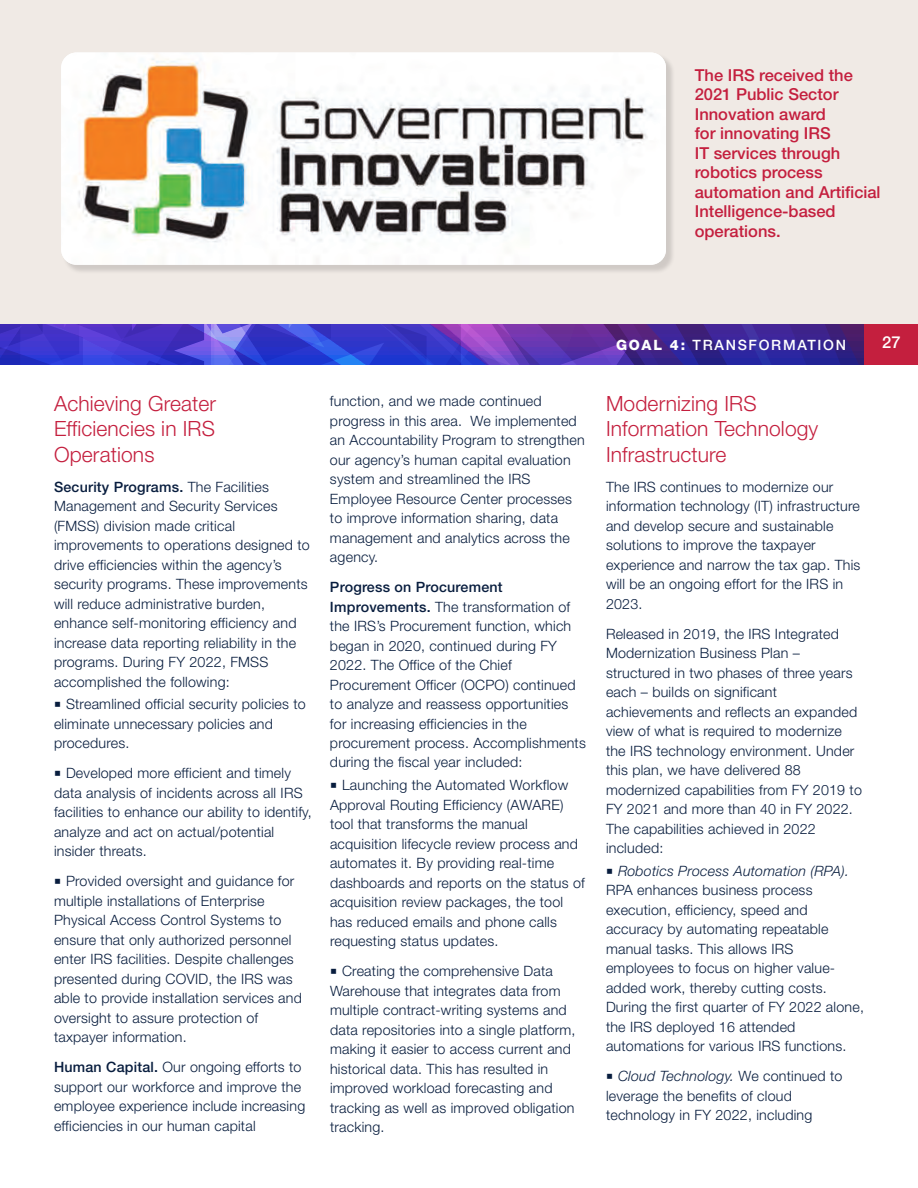
<style>
.page{position:relative;width:918px;height:1188px;background:#fff}
.page>*{position:absolute;margin:0;border:0;box-sizing:border-box;transform-origin:0 0}
.t1{font:300 21px/25.5px "Helvetica Neue LT Std";letter-spacing:.005em;color:#c41f3e;text-align:justify}
.t2{font:500 16.5px/19.5px "Helvetica Neue LT Std";color:#c41f3e}
.t3{font:500 16.5px "Helvetica Neue LT Std";color:#fff}
.t4{font:300 14.25px/19.5px "Helvetica Neue LT Std";letter-spacing:.015em;color:#081d3e}
.t5{font:500 14.25px "Helvetica Neue LT Std";letter-spacing:.12em;color:#fff}
.s1{font-weight:500}
.s2{font-weight:800}
.s3{font-style:italic}
</style>
<div class="page">
<div style="left:0;top:0;width:918px;height:325px;background:#f0eae5"></div>
<svg style="left:0;top:324px;width:864px;height:40px;background:#4636b7"></svg>
<div style="left:864px;top:324px;width:54px;height:40px;background:#c41f3e"></div>
<div style="left:62px;top:54px;width:613px;height:220px;background:#231f20;opacity:.16"></div>
<img style="left:61px;top:52px;width:605px;height:213px">
<p class="t2" style="left:695px;top:65px;width:187px">The IRS received the<br>2021 Public Sector<br>Innovation award<br>for innovating IRS<br>IT services through robotics process automation and Artificial<br>Intelligence-based operations.</p>
<h3 class="t1" style="left:54px;top:390px;width:164px">Achieving Greater Efficiencies in IRS Operations</h3>
<p class="t4" style="left:54px;top:477px;width:257px"><span class="s1">Security Programs.</span> The Facilities Management and Security Services (FMSS) division made critical improvements to operations designed to drive efficiencies within the agency’s security programs. These improvements will reduce administrative burden, enhance self-monitoring efficiency and increase data reporting reliability in the programs. During FY 2022, FMSS accomplished the following:</p>
<p class="t4" style="left:54px;top:694px;width:253px;text-indent:12px">Streamlined official security policies to eliminate unnecessary policies and procedures.</p>
<p class="t4" style="left:54px;top:763px;width:259px;text-indent:12px">Developed more efficient and timely data analysis of incidents across all IRS facilities to enhance our ability to identify, analyze and act on actual/potential insider threats.</p>
<p class="t4" style="left:54px;top:871px;width:249px;text-indent:12px">Provided oversight and guidance for multiple installations of Enterprise Physical Access Control Systems to ensure that only authorized personnel enter IRS facilities. Despite challenges presented during COVID, the IRS was able to provide installation services and oversight to assure protection of taxpayer information.</p>
<p class="t4" style="left:54px;top:1057px;width:253px"><span class="s1">Human Capital.</span> Our ongoing efforts to support our workforce and improve the employee experience include increasing efficiencies in our human capital</p>
<p class="t4" style="left:330px;top:391px;width:256px">function, and we made continued progress in this area. We implemented an Accountability Program to strengthen our agency’s human capital evaluation system and streamlined the IRS Employee Resource Center processes to improve information sharing, data management and analytics across the agency.</p>
<p class="t4" style="left:330px;top:577px;width:257px"><span class="s1">Progress on Procurement Improvements.</span> The transformation of the IRS’s Procurement function, which began in 2020, continued during FY 2022. The Office of the Chief Procurement Officer (OCPO) continued to analyze and reassess opportunities for increasing efficiencies in the procurement process. Accomplishments during the fiscal year included:</p>
<p class="t4" style="left:330px;top:775px;width:256px;text-indent:12px">Launching the Automated Workflow Approval Routing Efficiency (AWARE) tool that transforms the manual acquisition lifecycle review process and automates it. By providing real-time dashboards and reports on the status of acquisition review packages, the tool has reduced emails and phone calls requesting status updates.</p>
<p class="t4" style="left:330px;top:961px;width:247px;text-indent:12px">Creating the comprehensive Data Warehouse that integrates data from multiple contract-writing systems and data repositories into a single platform, making it easier to access current and historical data. This has resulted in improved workload forecasting and tracking as well as improved obligation tracking.</p>
<p class="t5" style="left:616px;top:337px;width:231px"><span class="s2">GOAL 4:</span> TRANSFORMATION</p>
<p class="t3" style="left:882px;top:333px;width:20px">27</p>
<p class="t5" style="left:611px;top:336px;width:229px">PUTTING TAXPAYERS FIRST</p>
<h3 class="t1" style="left:606px;top:390px;width:214px;text-align:left">Modernizing IRS<br>Information Technology<br>Infrastructure</h3>
<p class="t4" style="left:606px;top:477px;width:256px">The IRS continues to modernize our information technology (IT) infrastructure and develop secure and sustainable solutions to improve the taxpayer experience and narrow the tax gap. This will be an ongoing effort for the IRS in 2023.</p>
<p class="t4" style="left:606px;top:624px;width:257px">Released in 2019, the IRS Integrated Modernization Business Plan – structured in two phases of three years each – builds on significant achievements and reflects an expanded view of what is required to modernize the IRS technology environment. Under this plan, we have delivered 88 modernized capabilities from FY 2019 to FY 2021 and more than 40 in FY 2022.<br>The capabilities achieved in 2022 included:</p>
<p class="t4" style="left:606px;top:861px;width:260px;text-indent:12px"><span class="s3">Robotics Process Automation (RPA).<br></span>RPA enhances business process execution, efficiency, speed and accuracy by automating repeatable manual tasks. This allows IRS employees to focus on higher value&shy;added work, thereby cutting costs.<br>During the first quarter of FY 2022 alone, the IRS deployed 16 attended automations for various IRS functions.</p>
<p class="t4" style="left:606px;top:1066px;width:238px;text-indent:12px"><span class="s3">Cloud Technology.</span> We continued to leverage the benefits of cloud technology in FY 2022, including</p>
</div>
